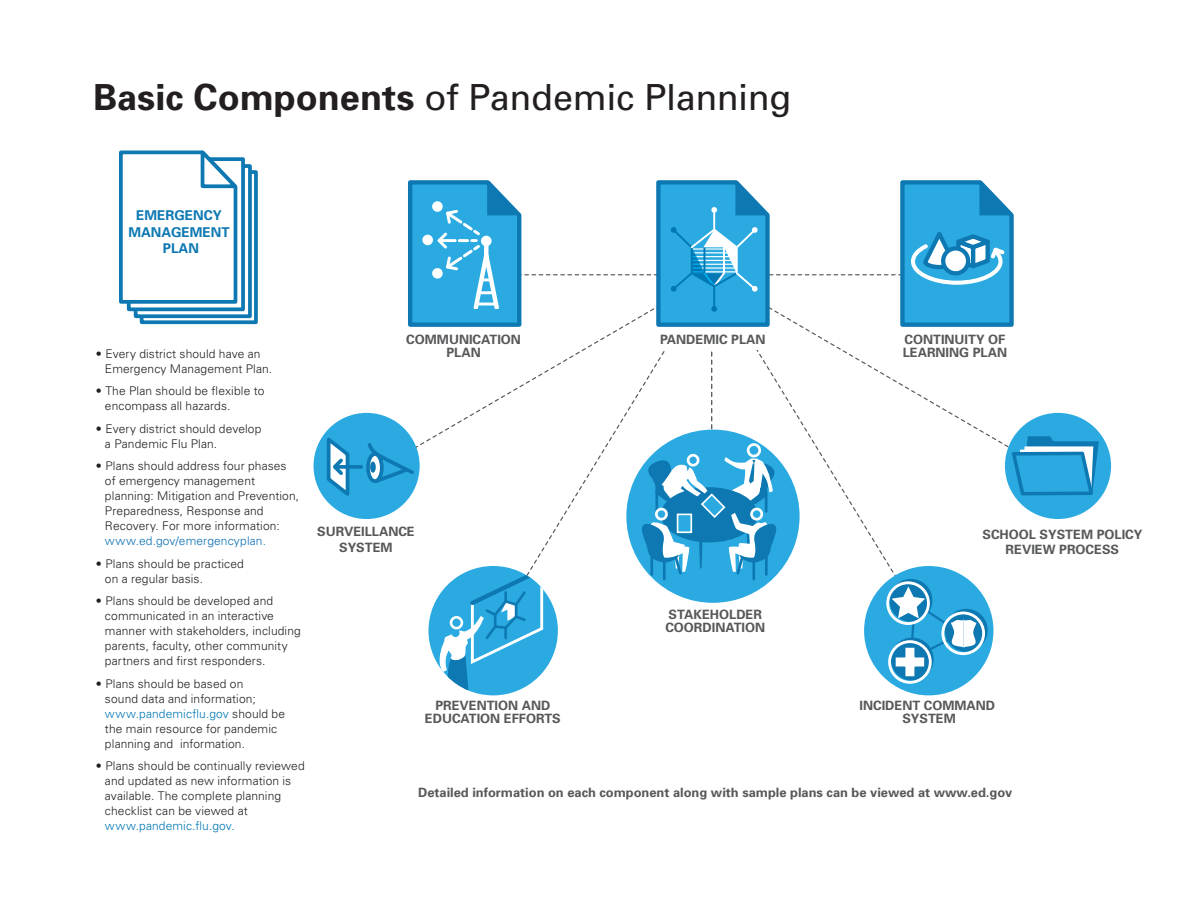
<style>
.page{position:relative;width:1188px;height:918px;background:#fff}
.page>*{position:absolute;margin:0;border:0;box-sizing:border-box;transform-origin:0 0}
.headlines{font:36px "Univers";letter-spacing:-.01em;color:#231f20}
.t1{font:700 13.5px/16.2px "Univers";color:#0d78b2;text-align:center}
.t2{font:700 12.9px/12.9px "Univers";color:#57585a;text-align:center}
.bullet_items{font:300 12px/15px "Univers";letter-spacing:.01em;color:#231f20}
.s1{font-weight:700}
.s2{color:#0e70b3}
.s3{color:#0a78b3}
.s4{color:#0078b3}
</style>
<div class="page">
<div style="left:140px;top:170px;width:118px;height:154px;border:4px solid #0d78b2"></div>
<div style="left:136px;top:166px;width:114px;height:150px;background:linear-gradient(to right,#fff,#fff)"></div>
<div style="left:134px;top:164px;width:118px;height:154px;border:4px solid #0d78b2"></div>
<div style="left:127px;top:157px;width:118px;height:154px;border:4px solid #0d78b2"></div>
<svg style="left:119px;top:150px;width:125px;height:156px"></svg>
<div style="left:1005px;top:413px;width:106px;height:106px;background:#2aaae1;border-radius:50%"></div>
<div style="left:314px;top:413px;width:106px;height:106px;background:#2aaae1;border-radius:50%"></div>
<svg style="left:351px;top:465px;width:10px;height:4px"></svg>
<svg style="left:323px;top:432px;width:28px;height:70px"></svg>
<svg style="left:366px;top:180px;width:734px;height:515px"></svg>
<p class="headlines" style="left:93px;top:75px;width:700px"><span class="s1">Basic Components</span> of Pandemic Planning</p>
<p class="t1" style="left:128px;top:207px;width:103px">EMERGENCY<br>MANAGEMENT<br>PLAN</p>
<p class="bullet_items" style="left:105px;top:346px;width:169px;text-indent:-9px">• Every district should have an<br>Emergency Management Plan.</p>
<p class="bullet_items" style="left:105px;top:383px;width:161px;text-indent:-9px">• The Plan should be flexible to encompass all hazards.</p>
<p class="bullet_items" style="left:105px;top:421px;width:158px;text-indent:-9px">• Every district should develop a Pandemic Flu Plan.</p>
<p class="bullet_items" style="left:105px;top:458px;width:196px;text-indent:-9px">• Plans should address four phases of emergency management planning: Mitigation and Prevention,<br>Preparedness, Response and<br>Recovery. For more information: <span class="s2">www.ed.gov/emergencyplan.</span></p>
<p class="bullet_items" style="left:105px;top:556px;width:140px;text-indent:-9px">• Plans should be practiced on a regular basis.</p>
<p class="bullet_items" style="left:105px;top:593px;width:197px;text-indent:-9px">• Plans should be developed and communicated in an interactive manner with stakeholders, including parents, faculty, other community partners and first responders.</p>
<p class="bullet_items" style="left:105px;top:676px;width:182px;text-indent:-9px">• Plans should be based on<br>sound data and information; <span class="s3">www.</span><span class="s4">pandemicflu.gov</span> should be the main resource for pandemic planning and information.</p>
<p class="bullet_items" style="left:105px;top:758px;width:201px;text-indent:-9px">• Plans should be continually reviewed and updated as new information is available. The complete planning checklist can be viewed at <span class="s4">www.pandemic.flu.gov.</span></p>
<p class="t2" style="left:406px;top:332px;width:116px">COMMUNICATION<br>PLAN</p>
<p class="t2" style="left:903px;top:332px;width:106px;text-align:left">CONTINUITY OF<br>LEARNING PLAN</p>
<p class="t2" style="left:660px;top:333px;width:107px">PANDEMIC PLAN</p>
<p class="t2" style="left:317px;top:524px;width:99px;line-height:15.5px">SURVEILLANCE<br>SYSTEM</p>
<p class="t2" style="left:425px;top:698px;width:137px">PREVENTION AND<br>EDUCATION EFFORTS</p>
<p class="t2" style="left:665px;top:608px;width:101px;text-align:left">STAKEHOLDER<br>COORDINATION</p>
<p class="t2" style="left:982px;top:526px;width:161px;line-height:15.5px">SCHOOL SYSTEM POLICY<br>REVIEW PROCESS</p>
<p class="t2" style="left:860px;top:699px;width:137px">INCIDENT COMMAND<br>SYSTEM</p>
<p class="t2" style="left:418px;top:785px;width:596px">Detailed information on each component along with sample plans can be viewed at www.ed.gov</p>
</div>
